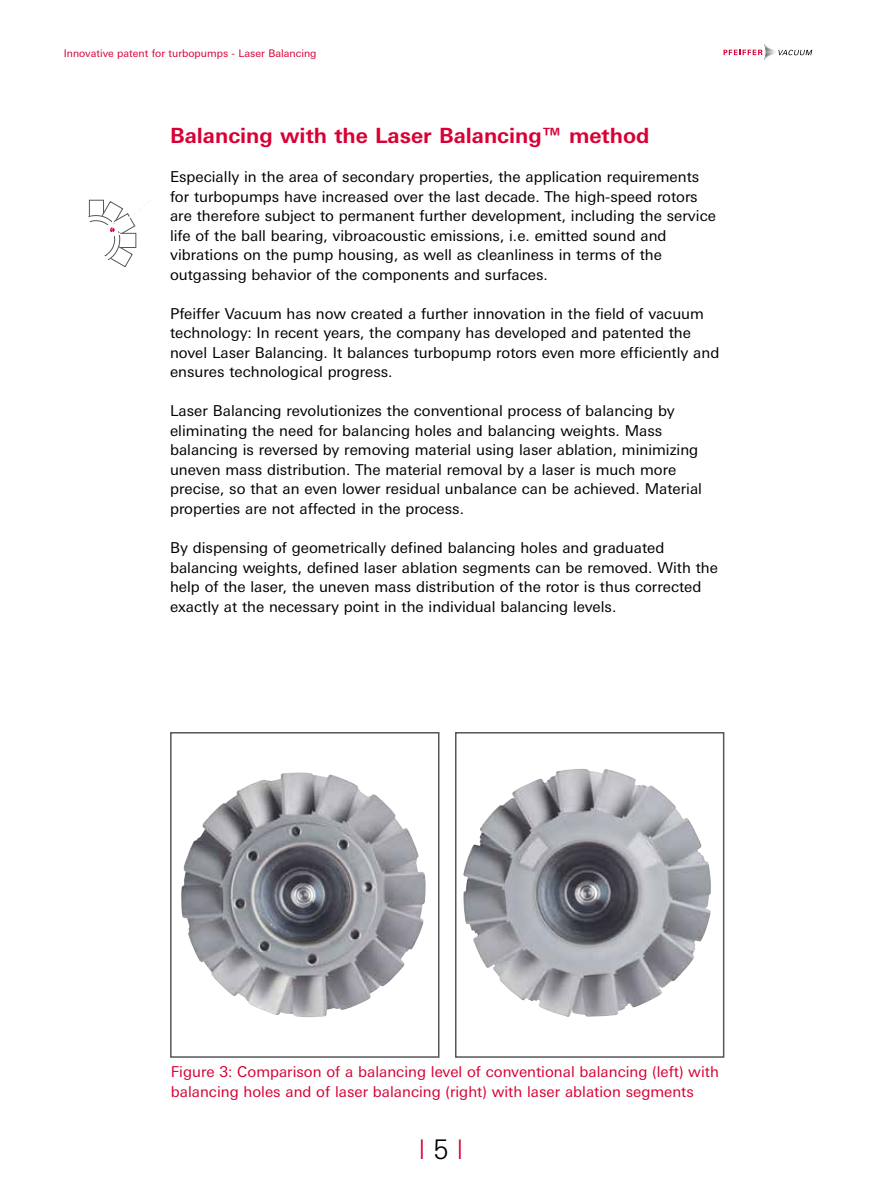
<style>
.page{position:relative;width:893px;height:1191px;background:#fff}
.page>*{position:absolute;margin:0;border:0;box-sizing:border-box;transform-origin:0 0}
.t1{font:300 27px "Univers Next W1 G";color:#d80035}
.t2{font:700 21px "Univers Next W1 G";color:#d80035}
.t3{font:15px/19.5px "Univers Next W1 G";color:#000}
.t4{font:15px/19.5px "Univers Next W1 G";color:#d80035}
.t5{font:10.5px "Univers Next W1 G";color:#d80035}
.s1{color:#000}
</style>
<div class="page">
<svg style="left:723px;top:44px;width:89px;height:16px"></svg>
<svg style="left:89px;top:199px;width:62px;height:68px"></svg>
<img style="left:181px;top:773px;width:245px;height:244px">
<div style="left:170px;top:732px;width:269px;height:325px;border:2px solid #565656"></div>
<img style="left:463px;top:769px;width:248px;height:248px">
<div style="left:455px;top:732px;width:269px;height:325px;border:2px solid #565656"></div>
<p class="t5" style="left:64px;top:47px;width:254px">Innovative patent for turbopumps - Laser Balancing</p>
<h2 class="t2" style="left:170px;top:123px;width:481px">Balancing with the Laser Balancing™ method</h2>
<p class="t3" style="left:170px;top:167px;width:547px">Especially in the area of secondary properties, the application requirements for turbopumps have increased over the last decade. The high-speed rotors are therefore subject to permanent further development, including the service life of the ball bearing, vibroacoustic emissions, i.e. emitted sound and vibrations on the pump housing, as well as cleanliness in terms of the outgassing behavior of the components and surfaces.</p>
<p class="t3" style="left:170px;top:304px;width:551px">Pfeiffer Vacuum has now created a further innovation in the field of vacuum technology: In recent years, the company has developed and patented the novel Laser Balancing. It balances turbopump rotors even more efficiently and ensures technological progress.</p>
<p class="t3" style="left:170px;top:401px;width:533px">Laser Balancing revolutionizes the conventional process of balancing by eliminating the need for balancing holes and balancing weights. Mass balancing is reversed by removing material using laser ablation, minimizing uneven mass distribution. The material removal by a laser is much more precise, so that an even lower residual unbalance can be achieved. Material properties are not affected in the process.</p>
<p class="t3" style="left:170px;top:538px;width:549px">By dispensing of geometrically defined balancing holes and graduated balancing weights, defined laser ablation segments can be removed. With the help of the laser, the uneven mass distribution of the rotor is thus corrected exactly at the necessary point in the individual balancing levels.</p>
<p class="t4" style="left:171px;top:1062px;width:550px">Figure 3: Comparison of a balancing level of conventional balancing (left) with balancing holes and of laser balancing (right) with laser ablation segments</p>
<h1 class="t1" style="left:419px;top:1133px;width:46px">l <span class="s1">5</span> l</h1>
</div>
